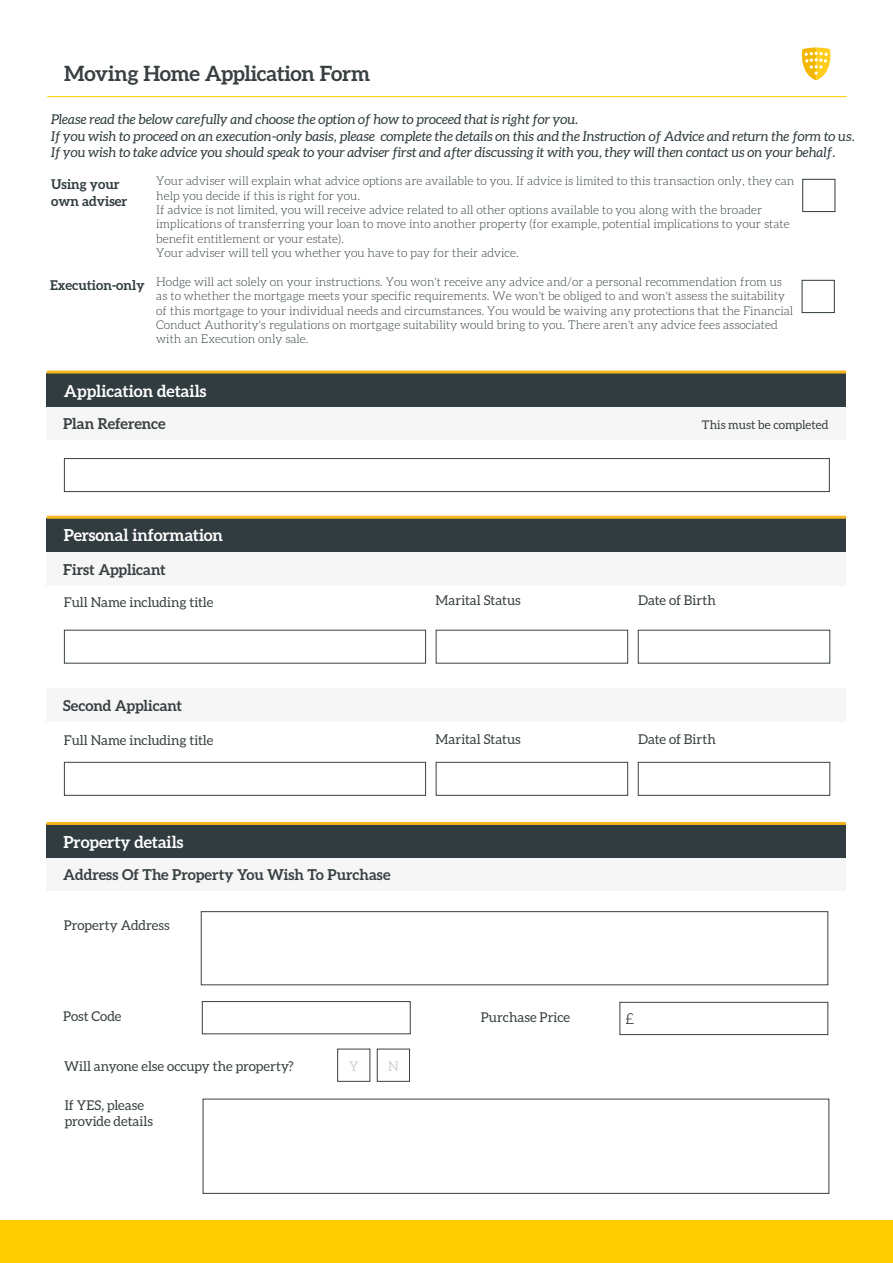
<style>
.page{position:relative;width:893px;height:1263px;background:#fff}
.page>*{position:absolute;margin:0;border:0;box-sizing:border-box;transform-origin:0 0}
.t1{font:700 21px "Aleo";letter-spacing:-.02em;color:#384042}
.t2{font:700 16.5px "Aleo";color:#fff}
.t3{font:700 15px "Aleo";color:#384042}
.t4{font:300 15px "Aleo";color:#000}
.t5{font:italic 13.5px/16.2px "Aleo";color:#303c40}
.t6{font:13.5px/16.5px "Aleo";color:#384042}
.t7{font:700 13.5px/16.2px "Aleo";color:#303c40}
.t8{font:13.5px "Aleo";color:#d0d2d5}
.t9{font:300 12px/14.4px "Aleo";color:#303c40}
.t10{font:12px "Aleo";color:#384042}
</style>
<div class="page">
<div style="left:0;top:1220px;width:893px;height:43px;background:#fc0"></div>
<svg style="left:801px;top:47px;width:30px;height:33px"></svg>
<hr style="left:47px;top:96px;width:800px;height:1px;background:#fc0">
<div style="left:46px;top:552px;width:800px;height:33px;background:#f6f6f6"></div>
<div style="left:46px;top:689px;width:800px;height:33px;background:#f6f6f6"></div>
<div style="left:64px;top:762px;width:362px;height:34px;border:1px solid #384042"></div>
<div style="left:638px;top:762px;width:192px;height:34px;border:1px solid #384042"></div>
<div style="left:436px;top:762px;width:192px;height:34px;border:1px solid #384042"></div>
<div style="left:46px;top:406px;width:800px;height:33px;background:#f6f6f6"></div>
<div style="left:64px;top:458px;width:766px;height:34px;border:1px solid #384042"></div>
<div style="left:203px;top:1099px;width:626px;height:95px;border:1px solid #384042"></div>
<div style="left:46px;top:857px;width:800px;height:33px;background:#f6f6f6"></div>
<div style="left:337px;top:1049px;width:33px;height:33px;border:1px solid #384042"></div>
<div style="left:377px;top:1049px;width:33px;height:33px;border:1px solid #384042"></div>
<div style="left:201px;top:911px;width:627px;height:74px;border:1px solid #384042"></div>
<div style="left:202px;top:1001px;width:209px;height:33px;border:1px solid #384042"></div>
<div style="left:619px;top:1002px;width:209px;height:33px;border:1px solid #384042"></div>
<div style="left:47px;top:373px;width:799px;height:33px;background:#303c40"></div>
<hr style="left:47px;top:370px;width:799px;height:3px;background:#f3b51b">
<div style="left:47px;top:518px;width:799px;height:33px;background:#303c40"></div>
<hr style="left:47px;top:516px;width:799px;height:3px;background:#f3b51b">
<div style="left:46px;top:825px;width:800px;height:33px;background:#303c40"></div>
<hr style="left:46px;top:822px;width:800px;height:3px;background:#f3b51b">
<div style="left:802px;top:179px;width:33px;height:33px;border:1px solid #303c40"></div>
<div style="left:802px;top:280px;width:33px;height:33px;border:1px solid #303c40"></div>
<h1 class="t1" style="left:64px;top:61px;width:308px">Moving Home Application Form</h1>
<p class="t5" style="left:51px;top:111px;width:805px">Please read the below carefully and choose the option of how to proceed that is right for you.<br>If you wish to proceed on an execution-only basis, please complete the details on this and the Instruction of Advice and return the form to us.<br>If you wish to take advice you should speak to your adviser first and after discussing it with you, they will then contact us on your behalf.</p>
<p class="t7" style="left:51px;top:176px;width:78px">Using your own adviser</p>
<p class="t7" style="left:50px;top:277px;width:96px">Execution-only</p>
<p class="t9" style="left:156px;top:174px;width:640px">Your adviser will explain what advice options are available to you. If advice is limited to this transaction only, they can help you decide if this is right for you.<br>If advice is not limited, you will receive advice related to all other options available to you along with the broader implications of transferring your loan to move into another property (for example, potential implications to your state benefit entitlement or your estate).<br>Your adviser will tell you whether you have to pay for their advice.</p>
<p class="t9" style="left:156px;top:274px;width:638px">Hodge will act solely on your instructions. You won't receive any advice and/or a personal recommendation from us as to whether the mortgage meets your specific requirements. We won't be obliged to and won't assess the suitability of this mortgage to your individual needs and circumstances. You would be waiving any protections that the Financial Conduct Authority's regulations on mortgage suitability would bring to you. There aren't any advice fees associated with an Execution only sale.</p>
<h2 class="t2" style="left:64px;top:381px;width:144px">Application details</h2>
<p class="t3" style="left:63px;top:415px;width:104px">Plan Reference</p>
<p class="t10" style="left:702px;top:418px;width:128px">This must be completed</p>
<h2 class="t2" style="left:64px;top:526px;width:161px">Personal information</h2>
<p class="t3" style="left:63px;top:561px;width:104px">First Applicant</p>
<p class="t6" style="left:64px;top:593px;width:151px">Full Name including title</p>
<p class="t3" style="left:63px;top:697px;width:120px">Second Applicant</p>
<p class="t6" style="left:64px;top:731px;width:151px">Full Name including title</p>
<h2 class="t2" style="left:63px;top:833px;width:121px">Property details</h2>
<p class="t3" style="left:63px;top:866px;width:329px">Address Of The Property You Wish To Purchase</p>
<p class="t6" style="left:64px;top:917px;width:107px">Property Address</p>
<p class="t6" style="left:436px;top:592px;width:87px">Marital Status</p>
<p class="t6" style="left:436px;top:730px;width:87px">Marital Status</p>
<p class="t6" style="left:63px;top:1008px;width:60px">Post Code</p>
<p class="t6" style="left:481px;top:1008px;width:91px">Purchase Price</p>
<p class="t6" style="left:64px;top:1057px;width:231px">Will anyone else occupy the property?</p>
<p class="t8" style="left:349px;top:1058px;width:11px">Y</p>
<p class="t8" style="left:388px;top:1058px;width:12px">N</p>
<p class="t6" style="left:65px;top:1096px;width:90px">If YES, please provide details</p>
<p class="t6" style="left:638px;top:592px;width:79px">Date of Birth</p>
<p class="t6" style="left:638px;top:730px;width:79px">Date of Birth</p>
<p class="t4" style="left:625px;top:1011px;width:10px">£</p>
</div>
